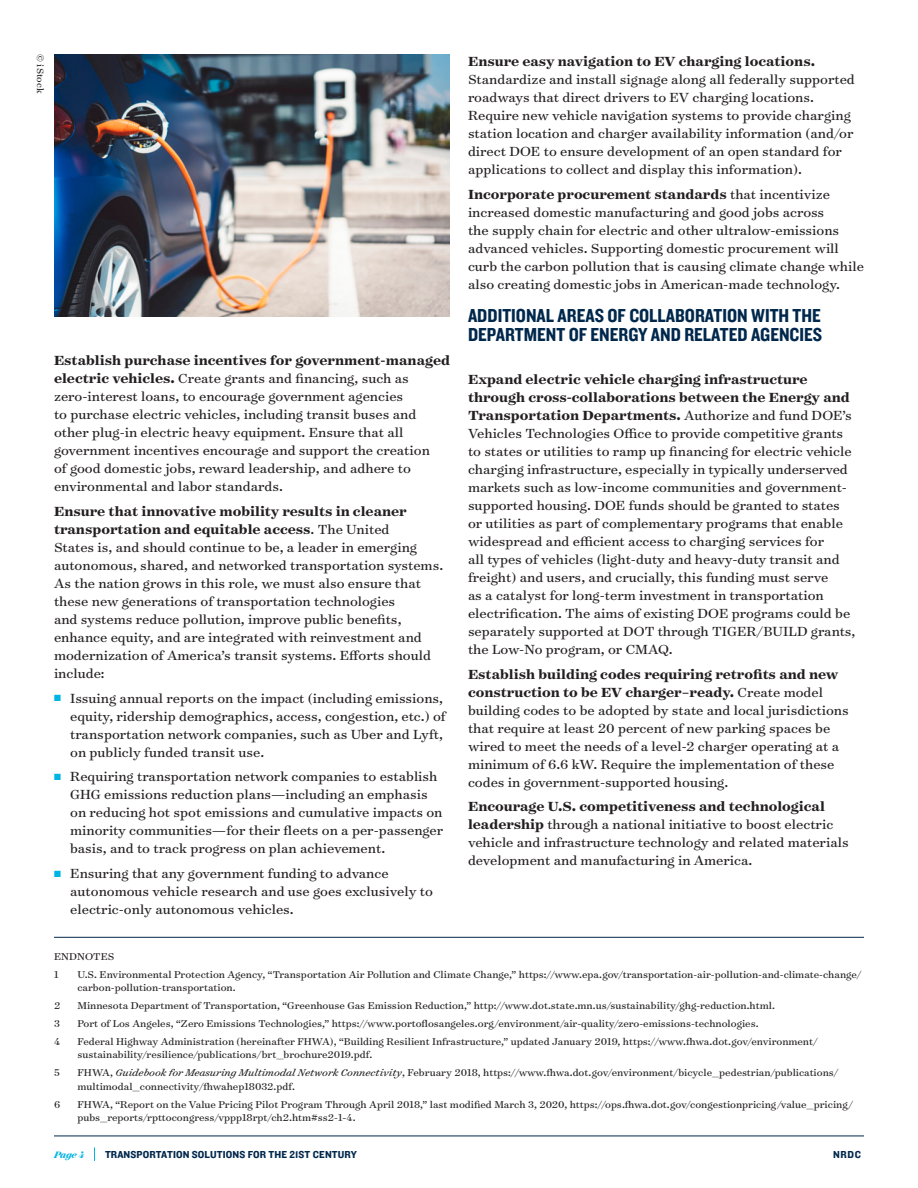
<style>
.page{position:relative;width:918px;height:1188px;background:#fff}
.page>*{position:absolute;margin:0;border:0;box-sizing:border-box;transform-origin:0 0}
.t1{font:19.5px/19.5px "Knockout 50 Welterweight";color:#00284c}
.t2{font:15px/18px "Surveyor Text";color:#231f20}
.t3{font:700 15px "Surveyor Text";color:#231f20}
.t4{font:11.25px/13.5px "Surveyor Text";color:#231f20}
.t5{font:10.5px "Knockout 51 Middleweight";letter-spacing:.01em;color:#00284c}
.t6{font:10.5px "Surveyor Text";letter-spacing:.01em;color:#231f20}
.t7{font:italic 700 10.5px "Surveyor Display";color:#00b4e3}
.s1{font-weight:700}
.s2{color:#00b4e3}
.s3{font-style:italic}
</style>
<div class="page">
<hr style="left:54px;top:1136px;width:810px;height:1px;background:#00284c">
<hr style="left:54px;top:937px;width:810px;height:1px;background:#00284c">
<svg style="left:94px;top:1147px;width:1px;height:14px"></svg>
<img style="left:54px;top:54px;width:396px;height:263px">
<p class="t6" style="left:47px;top:54px;width:41px;rotate:90deg">© iStock</p>
<p class="t2" style="left:54px;top:351px;width:397px"><span class="s1">Establish purchase incentives for government-managed electric vehicles.</span> Create grants and financing, such as zero-interest loans, to encourage government agencies<br>to purchase electric vehicles, including transit buses and other plug-in electric heavy equipment. Ensure that all government incentives encourage and support the creation<br>of good domestic jobs, reward leadership, and adhere to environmental and labor standards.</p>
<p class="t2" style="left:54px;top:502px;width:391px"><span class="s1">Ensure that innovative mobility results in cleaner transportation and equitable access</span>. The United<br>States is, and should continue to be, a leader in emerging autonomous, shared, and networked transportation systems.<br>As the nation grows in this role, we must also ensure that these new generations of transportation technologies<br>and systems reduce pollution, improve public benefits, enhance equity, and are integrated with reinvestment and modernization of America’s transit systems. Efforts should include:</p>
<p class="t2" style="left:70px;top:688px;width:377px;text-indent:-16px"><span class="s2">■</span> Issuing annual reports on the impact (including emissions, equity, ridership demographics, access, congestion, etc.) of transportation network companies, such as Uber and Lyft, on publicly funded transit use.</p>
<p class="t2" style="left:70px;top:767px;width:375px;text-indent:-16px"><span class="s2">■</span> Requiring transportation network companies to establish GHG emissions reduction plans—including an emphasis on reducing hot spot emissions and cumulative impacts on minority communities—for their fleets on a per-passenger basis, and to track progress on plan achievement.</p>
<p class="t2" style="left:70px;top:864px;width:364px;text-indent:-16px"><span class="s2">■</span> Ensuring that any government funding to advance autonomous vehicle research and use goes exclusively to electric-only autonomous vehicles.</p>
<p class="t3" style="left:468px;top:52px;width:349px">Ensure easy navigation to EV charging locations.</p>
<p class="t2" style="left:468px;top:70px;width:388px">Standardize and install signage along all federally supported roadways that direct drivers to EV charging locations.<br>Require new vehicle navigation systems to provide charging station location and charger availability information (and/or direct DOE to ensure development of an open standard for applications to collect and display this information).</p>
<p class="t2" style="left:468px;top:185px;width:398px"><span class="s1">Incorporate procurement standards</span> that incentivize increased domestic manufacturing and good jobs across<br>the supply chain for electric and other ultralow-emissions advanced vehicles. Supporting domestic procurement will curb the carbon pollution that is causing climate change while also creating domestic jobs in American-made technology.</p>
<h1 class="t1" style="left:468px;top:305px;width:356px">ADDITIONAL AREAS OF COLLABORATION WITH THE<br>DEPARTMENT OF ENERGY AND RELATED AGENCIES</h1>
<p class="t2" style="left:468px;top:370px;width:389px"><span class="s1">Expand electric vehicle charging infrastructure through cross-collaborations between the Energy and Transportation Departments.</span> Authorize and fund DOE’s Vehicles Technologies Office to provide competitive grants to states or utilities to ramp up financing for electric vehicle charging infrastructure, especially in typically underserved markets such as low-income communities and government&shy;supported housing. DOE funds should be granted to states or utilities as part of complementary programs that enable widespread and efficient access to charging services for<br>all types of vehicles (light-duty and heavy-duty transit and freight) and users, and crucially, this funding must serve<br>as a catalyst for long-term investment in transportation electrification. The aims of existing DOE programs could be separately supported at DOT through TIGER/BUILD grants, the Low-No program, or CMAQ.</p>
<p class="t2" style="left:468px;top:665px;width:382px"><span class="s1">Establish building codes requiring retrofits and new construction to be EV charger–ready.</span> Create model building codes to be adopted by state and local jurisdictions that require at least 20 percent of new parking spaces be wired to meet the needs of a level-2 charger operating at a minimum of 6.6 kW. Require the implementation of these codes in government-supported housing.</p>
<p class="t2" style="left:468px;top:797px;width:382px"><span class="s1">Encourage U.S. competitiveness and technological leadership</span> through a national initiative to boost electric vehicle and infrastructure technology and related materials development and manufacturing in America.</p>
<p class="t4" style="left:54px;top:947px;width:62px;line-height:17.9px">ENDNOTES<br>1</p>
<p class="t4" style="left:77px;top:967px;width:786px">U.S. Environmental Protection Agency, “Transportation Air Pollution and Climate Change,” https://www.epa.gov/transportation-air-pollution-and-climate-change/ carbon-pollution-transportation.</p>
<p class="t4" style="left:54px;top:999px;width:8px">2</p>
<p class="t4" style="left:77px;top:999px;width:699px">Minnesota Department of Transportation, “Greenhouse Gas Emission Reduction,” http://www.dot.state.mn.us/sustainability/ghg-reduction.html.</p>
<p class="t4" style="left:54px;top:1016px;width:7px">3</p>
<p class="t4" style="left:77px;top:1016px;width:683px">Port of Los Angeles, “Zero Emissions Technologies,” https://www.portoflosangeles.org/environment/air-quality/zero-emissions-technologies.</p>
<p class="t4" style="left:54px;top:1034px;width:8px">4</p>
<p class="t4" style="left:77px;top:1034px;width:742px">Federal Highway Administration (hereinafter FHWA), “Building Resilient Infrastructure,” updated January 2019, https://www.fhwa.dot.gov/environment/ sustainability/resilience/publications/brt_brochure2019.pdf.</p>
<p class="t4" style="left:54px;top:1066px;width:7px">5</p>
<p class="t4" style="left:77px;top:1066px;width:763px">FHWA, <span class="s3">Guidebook for Measuring Multimodal Network Connectivity</span>, February 2018, https://www.fhwa.dot.gov/environment/bicycle_pedestrian/publications/ multimodal_connectivity/fhwahep18032.pdf.</p>
<p class="t4" style="left:54px;top:1097px;width:8px">6</p>
<p class="t4" style="left:77px;top:1097px;width:778px">FHWA, “Report on the Value Pricing Pilot Program Through April 2018,” last modified March 3, 2020, https://ops.fhwa.dot.gov/congestionpricing/value_pricing/ pubs_reports/rpttocongress/vppp18rpt/ch2.htm#ss2-1-4.</p>
<p class="t7" style="left:54px;top:1148px;width:32px">Page 4</p>
<p class="t5" style="left:105px;top:1147px;width:254px">TRANSPORTATION SOLUTIONS FOR THE 21ST CENTURY</p>
<p class="t5" style="left:833px;top:1147px;width:29px">NRDC</p>
</div>
